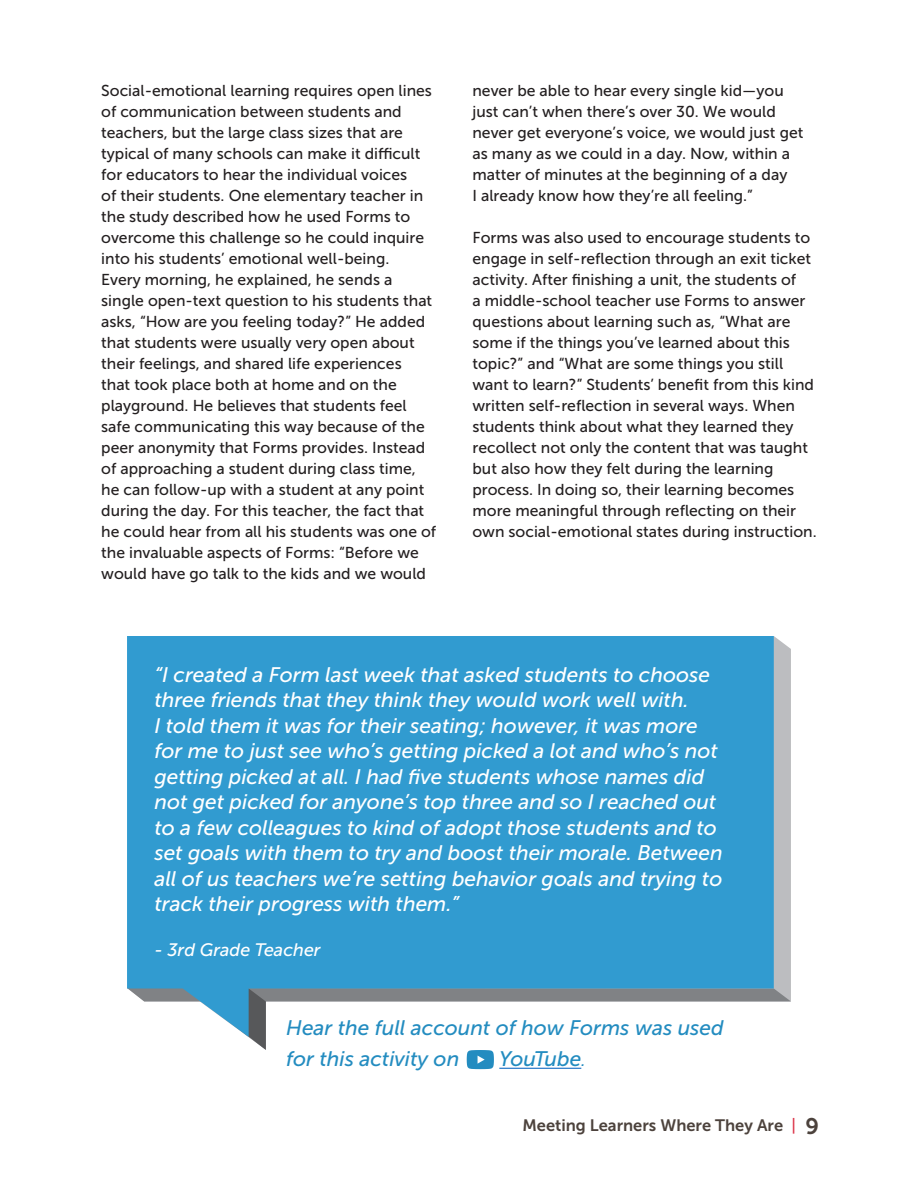
<style>
.page{position:relative;width:918px;height:1188px;background:#fff}
.page>*{position:absolute;margin:0;border:0;box-sizing:border-box;transform-origin:0 0}
.t1{font:italic 21px/25.5px "Museo Sans 500";color:#fff}
.Callout_Text{font:italic 21px/31.5px "Museo Sans 500";color:#238cc0}
.Callout_Text-2{font:italic 21px "Museo Sans 500";letter-spacing:-.025em;color:#238cc0}
.Callout_Text-3{font:italic 18px "Museo Sans 500";color:#fff}
.t2{font:16.5px "Museo Sans 700";color:#4c423c}
.Main_Body_Text{font:15.75px/21px "Museo Sans 500";color:#231f20}
.s1{font-family:"Museo Sans 300"}
.s2{font-family:"Museo Slab 500";color:#dc3348}
.s3{font-size:22.5px}
</style>
<div class="page">
<div style="left:774px;top:636px;width:17px;height:352px;background:#bcbdc0"></div>
<div style="left:127px;top:636px;width:647px;height:352px;background:#319bd0"></div>
<svg style="left:127px;top:988px;width:664px;height:81px"></svg>
<p class="Main_Body_Text" style="left:101px;top:80px;width:336px">Social-emotional learning requires open lines of communication between students and teachers, but the large class sizes that are typical of many schools can make it difficult for educators to hear the individual voices<br>of their students. One elementary teacher in the study described how he used Forms to overcome this challenge so he could inquire into his students’ emotional well-being.<br>Every morning, he explained, he sends a single open-text question to his students that asks, “How are you feeling today?” He added that students were usually very open about their feelings, and shared life experiences<br>that took place both at home and on the playground. He believes that students feel safe communicating this way because of the peer anonymity that Forms provides. Instead of approaching a student during class time, he can follow-up with a student at any point during the day. For this teacher, the fact that he could hear from all his students was one of the invaluable aspects of Forms: “Before we would have go talk to the kids and we would</p>
<p class="Main_Body_Text" style="left:472px;top:80px;width:332px">never be able to hear every single kid—you just can’t when there’s over 30. We would never get everyone’s voice, we would just get as many as we could in a day. Now, within a matter of minutes at the beginning of a day<br>I already know how they’re all feeling.”</p>
<p class="Main_Body_Text" style="left:472px;top:227px;width:346px">Forms was also used to encourage students to engage in self-reflection through an exit ticket activity. After finishing a unit, the students of<br>a middle-school teacher use Forms to answer questions about learning such as, “What are some if the things you’ve learned about this topic?” and “What are some things you still want to learn?” Students’ benefit from this kind written self-reflection in several ways. When students think about what they learned they recollect not only the content that was taught but also how they felt during the learning process. In doing so, their learning becomes more meaningful through reflecting on their own social-emotional states during instruction.</p>
<p class="t1" style="left:154px;top:662px;width:570px">“I created a Form last week that asked students to choose three friends that they think they would work well with.<br>I told them it was for their seating; however, it was more for me to just see who’s getting picked a lot and who’s not getting picked at all. I had five students whose names did not get picked for anyone’s top three and so I reached out to a few colleagues to kind of adopt those students and to set goals with them to try and boost their morale. Between all of us teachers we’re setting behavior goals and trying to track their progress with them.”</p>
<p class="Callout_Text-3" style="left:154px;top:940px;width:168px">- 3rd Grade Teacher</p>
<p class="Callout_Text" style="left:286px;top:1012px;width:439px">Hear the full account of how Forms was used for this activity on</p>
<p class="Callout_Text-2" style="left:499px;top:1047px;width:89px">YouTube<span class="s1">.</span></p>
<p class="t2" style="left:522px;top:1116px;width:298px">Meeting Learners Where They Are <span class="s2">|</span> <span class="s3">9</span></p>
</div>
